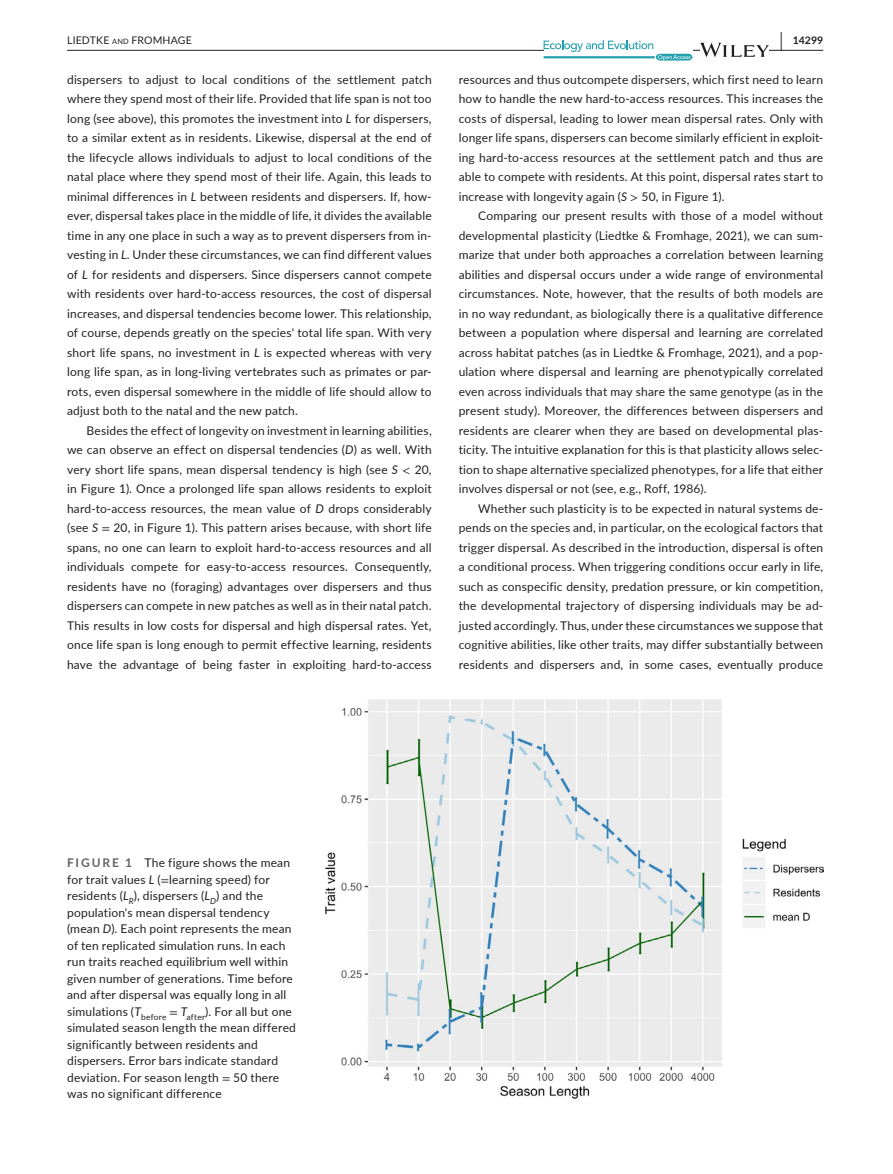
<style>
.page{position:relative;width:893px;height:1174px;background:#fff}
.page>*{position:absolute;margin:0;border:0;box-sizing:border-box;transform-origin:0 0}
.t1{font:700 19.5px "Lato";color:#231f20;scale:.48 1}
.t2{font:12px/19.5px "Lato";letter-spacing:.015em;color:#231f20;text-align:justify}
.t3{font:10.5px "Lato";letter-spacing:.015em;color:#231f20}
.t4{font:700 10.5px "Lato";color:#231f20}
.s1{font-size:7.35px}
.s2{font-style:italic}
.s3{font-family:"STIX"}
.s4{font-weight:700;color:#636366}
</style>
<div class="page">
<hr style="left:67px;top:50px;width:756px;height:1px;background:#231f20">
<svg style="left:544px;top:40px;width:148px;height:21px"></svg>
<svg style="left:700px;top:43px;width:69px;height:14px"></svg>
<img style="left:326px;top:700px;width:497px;height:398px">
<h1 class="t1" style="left:780px;top:25px;width:7px">|</h1>
<p class="t3" style="left:67px;top:33px;width:126px">LIEDTKE <span class="s1">and</span> FROMHAGE</p>
<p class="t4" style="left:793px;top:33px;width:32px">14299</p>
<p class="t2" style="left:67px;top:69px;width:366px">dispersers to adjust to local conditions of the settlement patch where they spend most of their life. Provided that life span is not too long (see above), this promotes the investment into <span class="s2">L</span> for dispersers, to a similar extent as in residents. Likewise, dispersal at the end of the lifecycle allows individuals to adjust to local conditions of the natal place where they spend most of their life. Again, this leads to minimal differences in <span class="s2">L</span> between residents and dispersers. If, how&shy;ever, dispersal takes place in the middle of life, it divides the available time in any one place in such a way as to prevent dispersers from in&shy;vesting in <span class="s2">L</span>. Under these circumstances, we can find different values of <span class="s2">L</span> for residents and dispersers. Since dispersers cannot compete with residents over hard-to-access resources, the cost of dispersal increases, and dispersal tendencies become lower. This relationship, of course, depends greatly on the species' total life span. With very short life spans, no investment in <span class="s2">L</span> is expected whereas with very long life span, as in long-living vertebrates such as primates or par&shy;rots, even dispersal somewhere in the middle of life should allow to adjust both to the natal and the new patch.</p>
<p class="t2" style="left:67px;top:420px;width:366px;text-indent:20px">Besides the effect of longevity on investment in learning abilities, we can observe an effect on dispersal tendencies (<span class="s2">D</span>) as well. With very short life spans, mean dispersal tendency is high (see <span class="s2">S</span> <span class="s3">&lt;</span> 20, in Figure 1). Once a prolonged life span allows residents to exploit hard-to-access resources, the mean value of <span class="s2">D</span> drops considerably (see <span class="s2">S</span> <span class="s3">=</span> 20, in Figure 1). This pattern arises because, with short life spans, no one can learn to exploit hard-to-access resources and all individuals compete for easy-to-access resources. Consequently, residents have no (foraging) advantages over dispersers and thus dispersers can compete in new patches as well as in their natal patch.<br>This results in low costs for dispersal and high dispersal rates. Yet, once life span is long enough to permit effective learning, residents have the advantage of being faster in exploiting hard-to-access</p>
<p class="t2" style="left:459px;top:69px;width:366px">resources and thus outcompete dispersers, which first need to learn how to handle the new hard-to-access resources. This increases the costs of dispersal, leading to lower mean dispersal rates. Only with longer life spans, dispersers can become similarly efficient in exploit&shy;ing hard-to-access resources at the settlement patch and thus are able to compete with residents. At this point, dispersal rates start to increase with longevity again (<span class="s2">S</span> <span class="s3">&gt;</span> 50, in Figure 1).</p>
<p class="t2" style="left:459px;top:206px;width:366px;text-indent:20px">Comparing our present results with those of a model without developmental plasticity (Liedtke &amp; Fromhage, 2021), we can sum&shy;marize that under both approaches a correlation between learning abilities and dispersal occurs under a wide range of environmental circumstances. Note, however, that the results of both models are in no way redundant, as biologically there is a qualitative difference between a population where dispersal and learning are correlated across habitat patches (as in Liedtke &amp; Fromhage, 2021), and a pop&shy;ulation where dispersal and learning are phenotypically correlated even across individuals that may share the same genotype (as in the present study). Moreover, the differences between dispersers and residents are clearer when they are based on developmental plas&shy;ticity. The intuitive explanation for this is that plasticity allows selec&shy;tion to shape alternative specialized phenotypes, for a life that either involves dispersal or not (see, e.g., Roff, 1986).</p>
<p class="t2" style="left:459px;top:498px;width:366px;text-indent:20px">Whether such plasticity is to be expected in natural systems de&shy;pends on the species and, in particular, on the ecological factors that trigger dispersal. As described in the introduction, dispersal is often a conditional process. When triggering conditions occur early in life, such as conspecific density, predation pressure, or kin competition, the developmental trajectory of dispersing individuals may be ad&shy;justed accordingly. Thus, under these circumstances we suppose that cognitive abilities, like other traits, may differ substantially between residents and dispersers and, in some cases, eventually produce</p>
<p class="t2" style="left:67px;top:854px;width:230px;line-height:16.5px;text-align:left"><span class="s4">FIGURE 1</span> The figure shows the mean for trait values <span class="s2">L</span> (<span class="s3">=</span>learning speed) for residents (<span class="s2">L</span><sub>R</sub>), dispersers (<span class="s2">L</span><sub>D</sub>) and the population's mean dispersal tendency (mean <span class="s2">D</span>). Each point represents the mean of ten replicated simulation runs. In each run traits reached equilibrium well within given number of generations. Time before and after dispersal was equally long in all simulations (<span class="s2">T</span><sub>before</sub> <span class="s3">=</span> <span class="s2">T</span><sub>after</sub>). For all but one simulated season length the mean differed significantly between residents and dispersers. Error bars indicate standard deviation. For season length <span class="s3">=</span> 50 there was no significant difference</p>
</div>
